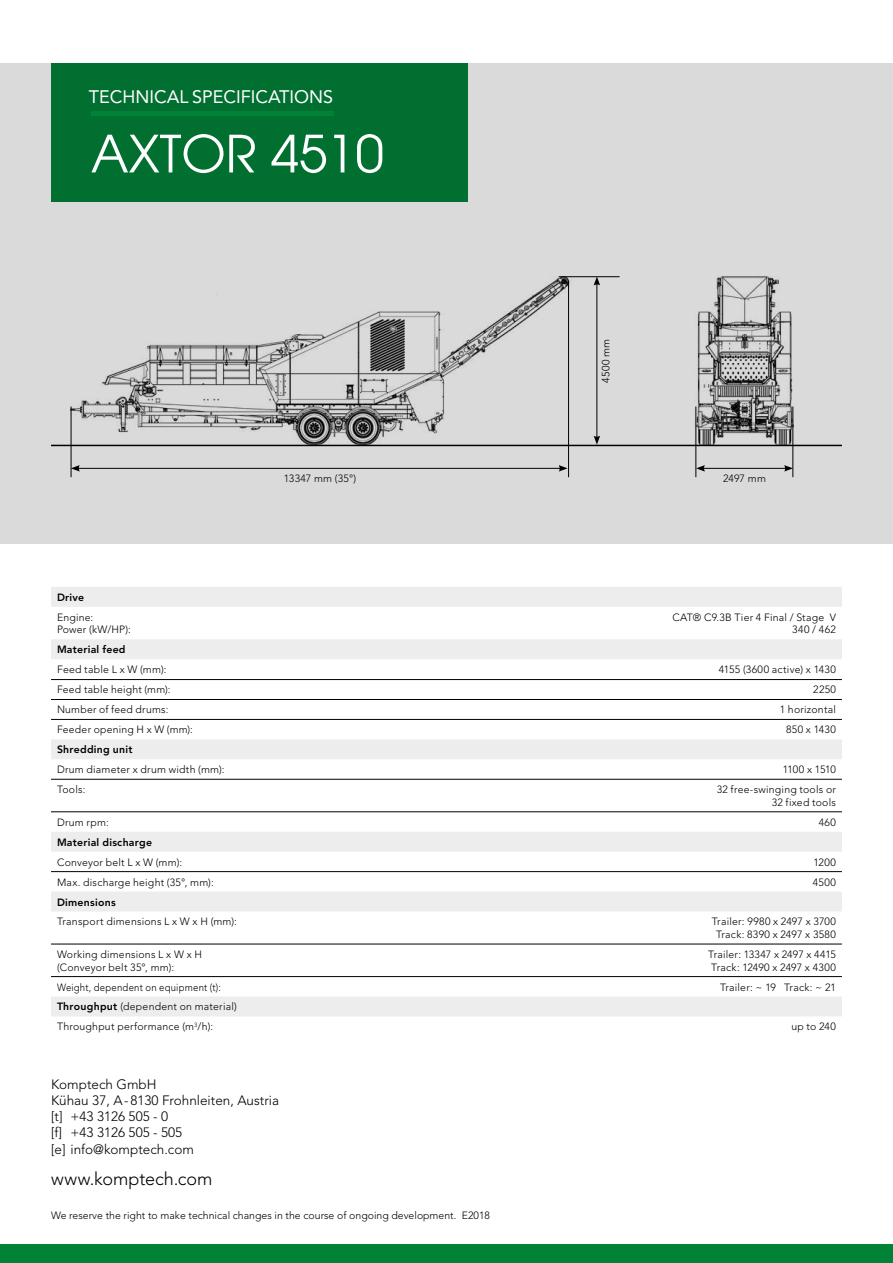
<style>
.page{position:relative;width:893px;height:1263px;background:#fff}
.page>*{position:absolute;margin:0;border:0;box-sizing:border-box;transform-origin:0 0}
.t1{font:51px "Avant Garde";color:#fff}
.t2{font:18px "Avenir";color:#fff}
.t3{font:300 18px "Avenir LT Std";color:#000}
.t4{font:300 13.5px/16.2px "Avenir LT Std";color:#000}
.t5{font:300 10.5px/12.6px "Avenir LT Std";letter-spacing:.02em;color:#000}
.t6{font:300 10.5px "Avenir LT Std";color:#000}
.t7{font:800 10.5px "Avenir LT Std";letter-spacing:.025em;color:#000}
.t8{font:300 10.5px "Avenir LT Std";letter-spacing:.02em;color:#000;scale:.91 1}
.t9{font:300 10.5px "Avenir LT Std";letter-spacing:-.02em;color:#000}
.s1{font-weight:800}
</style>
<div class="page">
<div style="left:0;top:64px;width:893px;height:480px;background:#dadada"></div>
<div style="left:0;top:1244px;width:893px;height:19px;background:#008237"></div>
<div style="left:51px;top:64px;width:417px;height:138px;background:#006f2f"></div>
<hr style="left:91px;top:112px;width:242px;height:4px;background:#008237">
<hr style="left:71px;top:406px;width:1px;height:71px;background:#000">
<hr style="left:696px;top:406px;width:1px;height:71px;background:#000">
<hr style="left:793px;top:406px;width:1px;height:71px;background:#000">
<hr style="left:568px;top:281px;width:1px;height:196px;background:#000">
<hr style="left:77px;top:468px;width:484px;height:1px;background:#000">
<svg style="left:71px;top:465px;width:9px;height:7px"></svg>
<svg style="left:559px;top:465px;width:9px;height:7px"></svg>
<hr style="left:703px;top:468px;width:83px;height:1px;background:#000">
<svg style="left:696px;top:465px;width:9px;height:7px"></svg>
<svg style="left:784px;top:465px;width:9px;height:7px"></svg>
<hr style="left:559px;top:276px;width:61px;height:1px;background:#000">
<hr style="left:51px;top:445px;width:791px;height:1px;background:#000">
<img style="left:71px;top:277px;width:722px;height:168px">
<svg style="left:51px;top:587px;width:791px;height:429px"></svg>
<hr style="left:51px;top:679px;width:269px;height:1px;background:#000">
<hr style="left:320px;top:679px;width:522px;height:1px;background:#000">
<hr style="left:51px;top:871px;width:269px;height:1px;background:#000">
<hr style="left:320px;top:871px;width:522px;height:1px;background:#000">
<hr style="left:51px;top:944px;width:269px;height:1px;background:#000">
<hr style="left:320px;top:944px;width:522px;height:1px;background:#000">
<hr style="left:51px;top:779px;width:269px;height:1px;background:#000">
<hr style="left:320px;top:779px;width:522px;height:1px;background:#000">
<hr style="left:51px;top:699px;width:269px;height:1px;background:#000">
<hr style="left:320px;top:699px;width:522px;height:1px;background:#000">
<hr style="left:51px;top:719px;width:269px;height:1px;background:#000">
<hr style="left:320px;top:719px;width:522px;height:1px;background:#000">
<hr style="left:51px;top:811px;width:269px;height:1px;background:#000">
<hr style="left:320px;top:811px;width:522px;height:1px;background:#000">
<hr style="left:51px;top:976px;width:269px;height:1px;background:#000">
<hr style="left:320px;top:976px;width:522px;height:1px;background:#000">
<h2 class="t2" style="left:89px;top:86px;width:246px">TECHNICAL SPECIFICATIONS</h2>
<h1 class="t1" style="left:91px;top:124px;width:294px">AXTOR 4510</h1>
<p class="t5" style="left:600px;top:382px;width:45px;rotate:-90deg">4500 mm</p>
<p class="t5" style="left:284px;top:472px;width:74px">13347 mm (35°)</p>
<p class="t5" style="left:723px;top:472px;width:44px">2497 mm</p>
<p class="t7" style="left:57px;top:591px;width:29px">Drive</p>
<p class="t5" style="left:57px;top:611px;width:75px">Engine:<br>Power (kW/HP):</p>
<p class="t5" style="left:672px;top:611px;width:165px;text-align:right">CAT® C9.3B Tier 4 Final / Stage V<br>340 / 462</p>
<p class="t7" style="left:57px;top:643px;width:70px">Material feed</p>
<p class="t5" style="left:57px;top:663px;width:111px">Feed table L x W (mm):</p>
<p class="t5" style="left:719px;top:663px;width:119px">4155 (3600 active) x 1430</p>
<p class="t5" style="left:57px;top:684px;width:115px">Feed table height (mm):</p>
<p class="t5" style="left:813px;top:684px;width:24px">2250</p>
<p class="t5" style="left:57px;top:703px;width:113px">Number of feed drums:</p>
<p class="t5" style="left:780px;top:703px;width:58px">1 horizontal</p>
<p class="t5" style="left:57px;top:723px;width:137px">Feeder opening H x W (mm):</p>
<p class="t5" style="left:786px;top:723px;width:51px">850 x 1430</p>
<p class="t7" style="left:57px;top:743px;width:77px">Shredding unit</p>
<p class="t5" style="left:57px;top:763px;width:169px">Drum diameter x drum width (mm):</p>
<p class="t9" style="left:783px;top:763px;width:55px">1100 x 1510</p>
<p class="t5" style="left:57px;top:783px;width:30px">Tools:</p>
<p class="t5" style="left:717px;top:783px;width:121px;text-align:right">32 free-swinging tools or<br>32 fixed tools</p>
<p class="t5" style="left:57px;top:816px;width:53px">Drum rpm:</p>
<p class="t5" style="left:819px;top:816px;width:19px">460</p>
<p class="t7" style="left:57px;top:836px;width:97px">Material discharge</p>
<p class="t5" style="left:57px;top:856px;width:127px">Conveyor belt L x W (mm):</p>
<p class="t5" style="left:813px;top:856px;width:24px">1200</p>
<p class="t5" style="left:57px;top:876px;width:158px">Max. discharge height (35°, mm):</p>
<p class="t5" style="left:813px;top:876px;width:25px">4500</p>
<p class="t7" style="left:57px;top:896px;width:60px">Dimensions</p>
<p class="t5" style="left:57px;top:915px;width:182px">Transport dimensions L x W x H (mm):</p>
<p class="t5" style="left:712px;top:915px;width:126px;text-align:center">Trailer: 9980 x 2497 x 3700<br>Track: 8390 x 2497 x 3580</p>
<p class="t5" style="left:57px;top:948px;width:147px">Working dimensions L x W x H (Conveyor belt 35°, mm):</p>
<p class="t5" style="left:708px;top:948px;width:129px">Trailer: 13347 x 2497 x 4415<br>Track: 12490 x 2497 x 4300</p>
<p class="t8" style="left:57px;top:981px;width:181px">Weight, dependent on equipment (t):</p>
<p class="t5" style="left:720px;top:981px;width:117px">Trailer: ~ 19 Track: ~ 21</p>
<p class="t5" style="left:57px;top:997px;width:181px;line-height:20px"><span class="s1">Throughput</span> (dependent on material)<br>Throughput performance (m<sup>3</sup>/h):</p>
<p class="t5" style="left:791px;top:1020px;width:46px">up to 240</p>
<p class="t4" style="left:51px;top:1076px;width:230px">Komptech GmbH<br>Kühau 37, A-8130 Frohnleiten, Austria [t] +43 3126 505 - 0<br>[f] +43 3126 505 - 505<br>[e] info@komptech.com</p>
<h2 class="t3" style="left:51px;top:1168px;width:163px">www.komptech.com</h2>
<p class="t6" style="left:51px;top:1209px;width:440px">We reserve the right to make technical changes in the course of ongoing development. E2018</p>
</div>
